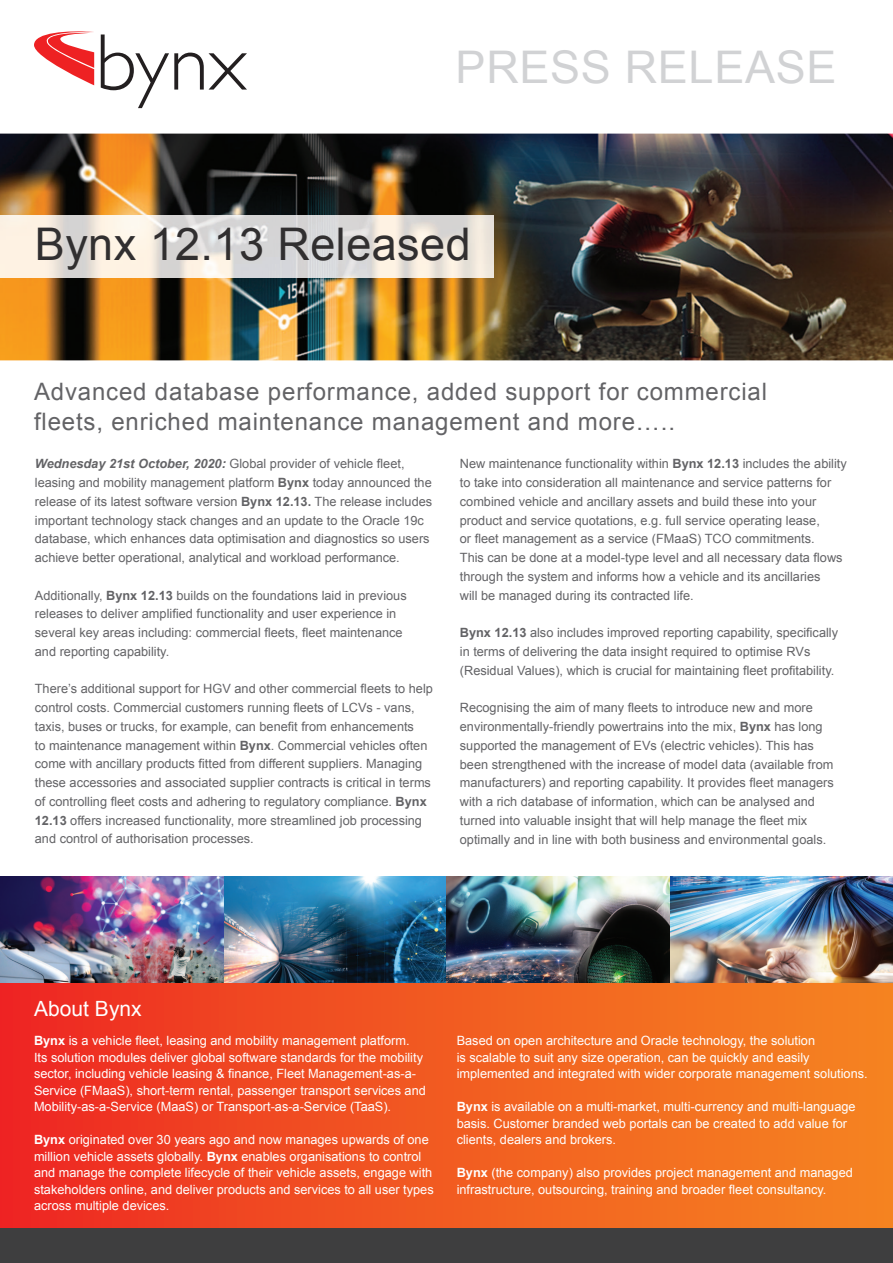
<style>
.page{position:relative;width:893px;height:1263px;background:#fff}
.page>*{position:absolute;margin:0;border:0;box-sizing:border-box;transform-origin:0 0}
.t1{font:45px "Arial";letter-spacing:.01em;color:#312f30}
.t2{font:45px "Arial";letter-spacing:.015em;color:#d1d2d4}
.t3{font:24px/30px "Arial";letter-spacing:.035em;color:#636366}
.t4{font:21px "Arial";color:#fff}
.t5{font:12.75px/18.8px "Arial";color:#636366}
.t6{font:12.75px/16.5px "Arial";color:#fff}
.s1{font-weight:700;font-style:italic}
.s2{font-weight:700}
</style>
<div class="page">
<div style="left:0;top:974px;width:893px;height:289px;background:linear-gradient(to right,#ec2a23,#f48721)"></div>
<img style="left:0;top:877px;width:446px;height:106px">
<div style="left:0;top:1229px;width:893px;height:34px;background:#3e3e3f"></div>
<svg style="left:34px;top:31px;width:60px;height:54px"></svg>
<svg style="left:101px;top:35px;width:146px;height:73px"></svg>
<img style="left:446px;top:877px;width:447px;height:106px">
<img style="left:0;top:134px;width:893px;height:226px">
<img style="left:0;top:216px;width:493px;height:61px">
<h1 class="t2" style="left:456px;top:42px;width:382px">PRESS RELEASE</h1>
<h1 class="t1" style="left:35px;top:218px;width:437px">Bynx 12.13 Released</h1>
<h2 class="t3" style="left:34px;top:377px;width:735px">Advanced database performance, added support for commercial fleets, enriched maintenance management and more…..</h2>
<p class="t5" style="left:35px;top:454px;width:399px"><span class="s1">Wednesday 21st October, 2020:</span> Global provider of vehicle fleet, leasing and mobility management platform <span class="s2">Bynx</span> today announced the release of its latest software version <span class="s2">Bynx 12.13.</span> The release includes important technology stack changes and an update to the Oracle 19c database, which enhances data optimisation and diagnostics so users achieve better operational, analytical and workload performance.</p>
<p class="t5" style="left:35px;top:586px;width:373px">Additionally, <span class="s2">Bynx 12.13</span> builds on the foundations laid in previous releases to deliver amplified functionality and user experience in several key areas including: commercial fleets, fleet maintenance and reporting capability.</p>
<p class="t5" style="left:35px;top:679px;width:400px">There’s additional support for HGV and other commercial fleets to help control costs. Commercial customers running fleets of LCVs - vans, taxis, buses or trucks, for example, can benefit from enhancements<br>to maintenance management within <span class="s2">Bynx</span>. Commercial vehicles often come with ancillary products fitted from different suppliers. Managing these accessories and associated supplier contracts is critical in terms of controlling fleet costs and adhering to regulatory compliance. <span class="s2">Bynx 12.13</span> offers increased functionality, more streamlined job processing and control of authorisation processes.</p>
<p class="t5" style="left:460px;top:455px;width:388px">New maintenance functionality within <span class="s2">Bynx 12.13</span> includes the ability to take into consideration all maintenance and service patterns for combined vehicle and ancillary assets and build these into your product and service quotations, e.g. full service operating lease,<br>or fleet management as a service (FMaaS) TCO commitments.<br>This can be done at a model-type level and all necessary data flows through the system and informs how a vehicle and its ancillaries<br>will be managed during its contracted life.</p>
<p class="t5" style="left:460px;top:623px;width:380px"><span class="s2">Bynx 12.13</span> also includes improved reporting capability, specifically in terms of delivering the data insight required to optimise RVs (Residual Values), which is crucial for maintaining fleet profitability.</p>
<p class="t5" style="left:460px;top:698px;width:375px">Recognising the aim of many fleets to introduce new and more environmentally-friendly powertrains into the mix, <span class="s2">Bynx</span> has long supported the management of EVs (electric vehicles). This has been strengthened with the increase of model data (available from manufacturers) and reporting capability. It provides fleet managers with a rich database of information, which can be analysed and turned into valuable insight that will help manage the fleet mix optimally and in line with both business and environmental goals.</p>
<h3 class="t4" style="left:34px;top:997px;width:109px">About Bynx</h3>
<p class="t6" style="left:34px;top:1033px;width:393px"><span class="s2">Bynx</span> is a vehicle fleet, leasing and mobility management platform.<br>Its solution modules deliver global software standards for the mobility sector, including vehicle leasing &amp; finance, Fleet Management-as-a-Service (FMaaS), short-term rental, passenger transport services and Mobility-as-a-Service (MaaS) or Transport-as-a-Service (TaaS).</p>
<p class="t6" style="left:34px;top:1132px;width:401px"><span class="s2">Bynx</span> originated over 30 years ago and now manages upwards of one million vehicle assets globally. <span class="s2">Bynx</span> enables organisations to control and manage the complete lifecycle of their vehicle assets, engage with stakeholders online, and deliver products and services to all user types across multiple devices.</p>
<p class="t6" style="left:457px;top:1033px;width:413px">Based on open architecture and Oracle technology, the solution<br>is scalable to suit any size operation, can be quickly and easily implemented and integrated with wider corporate management solutions.</p>
<p class="t6" style="left:457px;top:1099px;width:400px"><span class="s2">Bynx</span> is available on a multi-market, multi-currency and multi-language basis. Customer branded web portals can be created to add value for clients, dealers and brokers.</p>
<p class="t6" style="left:457px;top:1165px;width:398px"><span class="s2">Bynx</span> (the company) also provides project management and managed infrastructure, outsourcing, training and broader fleet consultancy.</p>
</div>
